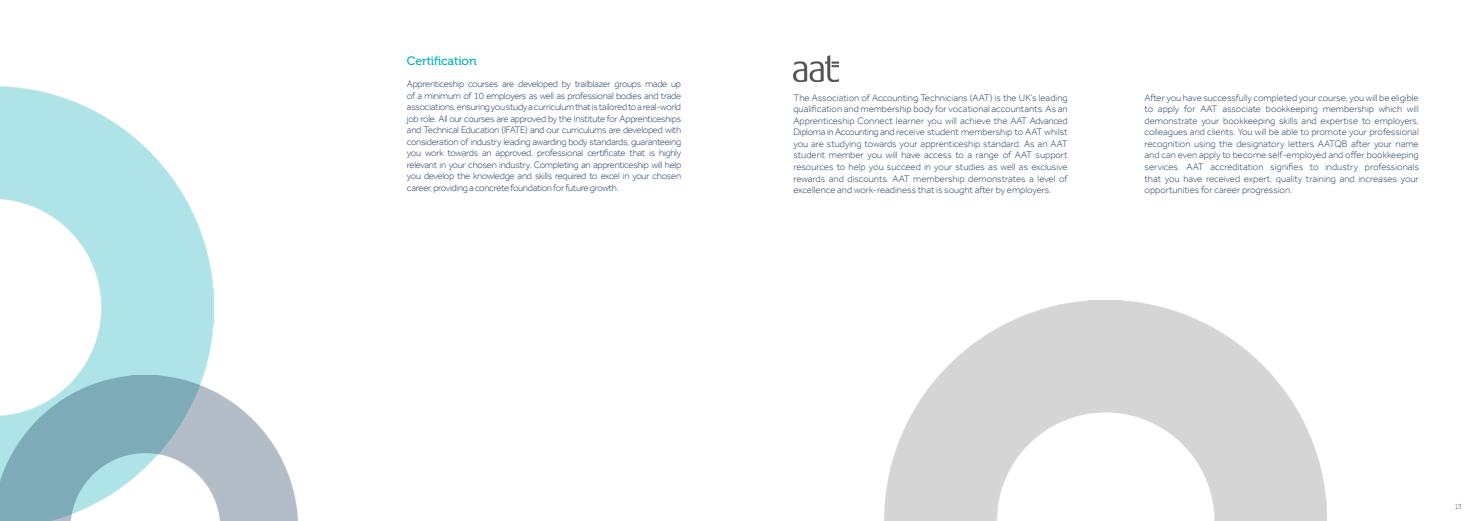
<style>
.page{position:relative;width:1474px;height:521px;background:#fff}
.page>*{position:absolute;margin:0;border:0;box-sizing:border-box;transform-origin:0 0}
.t1{font:12.25px "Museo 500";letter-spacing:-.01em;color:#04b1b9}
.t2{font:300 9.62px/11.5px "Effra";color:#1c395c;text-align:justify}
.t3{font:7px "Museo 100";color:#1c395c}
</style>
<div class="page">
<img style="left:793px;top:56px;width:45px;height:26px">
<img style="left:884px;top:300px;width:442px;height:221px">
<img style="left:0;top:87px;width:213px;height:289px">
<img style="left:0;top:376px;width:298px;height:145px">
<p class="t1" style="left:407px;top:54px;width:71px">Certification</p>
<p class="t2" style="left:407px;top:78px;width:276px">Apprenticeship courses are developed by trailblazer groups made up of a minimum of 10 employers as well as professional bodies and trade associations, ensuring you study a curriculum that is tailored to a real-world job role. All our courses are approved by the Institute for Apprenticeships and Technical Education (IFATE) and our curriculums are developed with consideration of industry leading awarding body standards, guaranteeing you work towards an approved, professional certificate that is highly relevant in your chosen industry. Completing an apprenticeship will help you develop the knowledge and skills required to excel in your chosen career, providing a concrete foundation for future growth.</p>
<p class="t2" style="left:793px;top:92px;width:276px">The Association of Accounting Technicians (AAT) is the UK’s leading qualification and membership body for vocational accountants. As an Apprenticeship Connect learner you will achieve the AAT Advanced Diploma in Accounting and receive student membership to AAT whilst you are studying towards your apprenticeship standard. As an AAT student member you will have access to a range of AAT support resources to help you succeed in your studies as well as exclusive rewards and discounts. AAT membership demonstrates a level of excellence and work-readiness that is sought after by employers.</p>
<p class="t2" style="left:1144px;top:92px;width:276px">After you have successfully completed your course, you will be eligible to apply for AAT associate bookkeeping membership which will demonstrate your bookkeeping skills and expertise to employers, colleagues and clients. You will be able to promote your professional recognition using the designatory letters AATQB after your name and can even apply to become self-employed and offer bookkeeping services. AAT accreditation signifies to industry professionals that you have received expert, quality training and increases your opportunities for career progression.</p>
<p class="t3" style="left:1454px;top:502px;width:8px">13</p>
</div>
